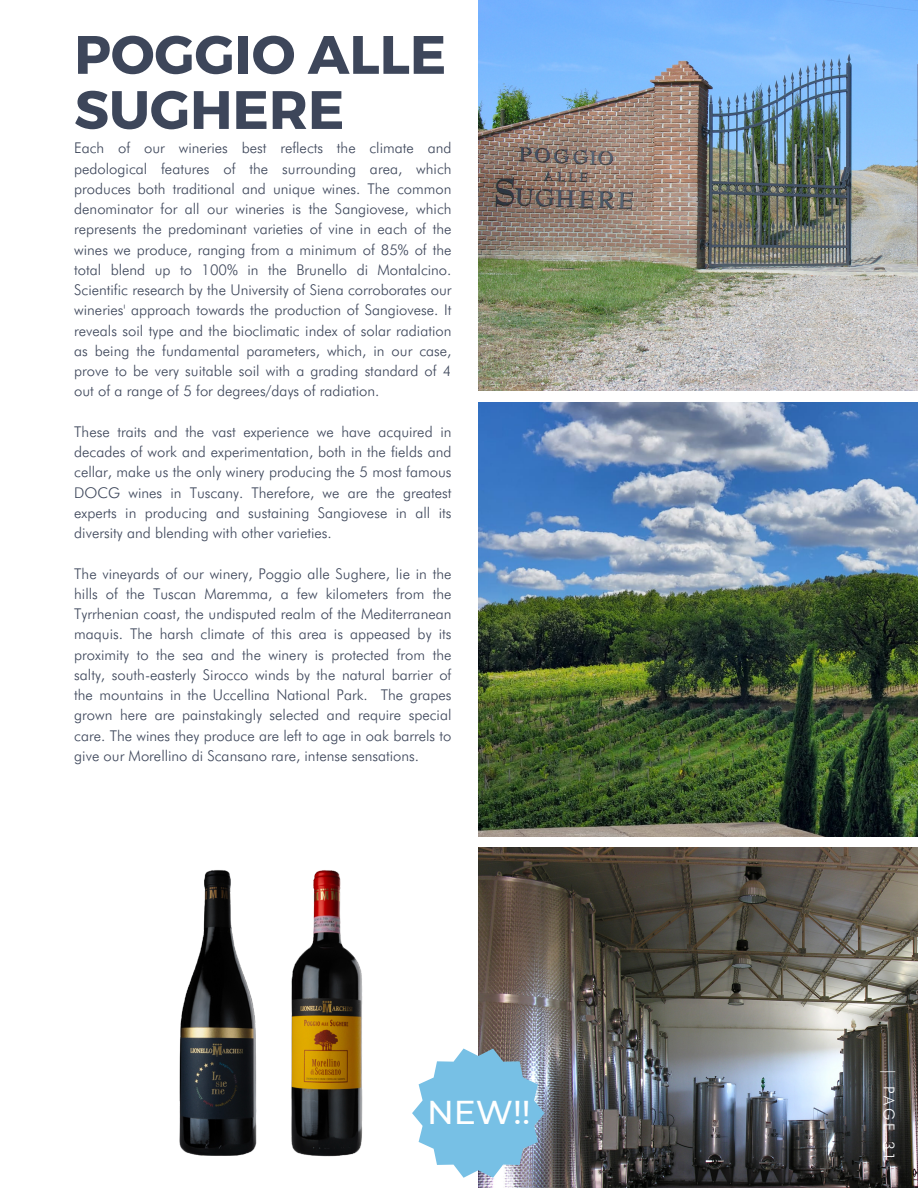
<style>
.page{position:relative;width:918px;height:1188px;background:#fff}
.page>*{position:absolute;margin:0;border:0;box-sizing:border-box;transform-origin:0 0}
.t1{font:700 54px/55.2px "Montserrat";color:#3d465a}
.t2{font:500 33px "Montserrat";color:#fff}
.t3{font:300 15px "Futura BT";color:#fff}
.t4{font:300 14.85px/20.2px "Futura BT";color:#3d465a;text-align:justify}
</style>
<div class="page">
<img style="left:478px;top:0;width:440px;height:391px">
<img style="left:478px;top:402px;width:440px;height:434px">
<img style="left:478px;top:848px;width:440px;height:340px">
<img style="left:291px;top:870px;width:72px;height:287px">
<img style="left:179px;top:870px;width:78px;height:286px">
<svg style="left:412px;top:1049px;width:133px;height:129px"></svg>
<p class="t1" style="left:74px;top:24px;width:374px">POGGIO ALLE<br>SUGHERE</p>
<h3 class="t4" style="left:74px;top:138px;width:379px">Each of our wineries best reflects the climate and pedological features of the surrounding area, which produces both traditional and unique wines. The common denominator for all our wineries is the Sangiovese, which represents the predominant varieties of vine in each of the wines we produce, ranging from a minimum of 85% of the total blend up to 100% in the Brunello di Montalcino.<br>Scientific research by the University of Siena corroborates our wineries' approach towards the production of Sangiovese. It reveals soil type and the bioclimatic index of solar radiation as being the fundamental parameters, which, in our case, prove to be very suitable soil with a grading standard of 4 out of a range of 5 for degrees/days of radiation.</h3>
<h1 class="t4" style="left:74px;top:421px;width:379px">These traits and the vast experience we have acquired in decades of work and experimentation, both in the fields and cellar, make us the only winery producing the 5 most famous DOCG wines in Tuscany. Therefore, we are the greatest experts in producing and sustaining Sangiovese in all its diversity and blending with other varieties.</h1>
<p class="t4" style="left:74px;top:563px;width:379px">The vineyards of our winery, Poggio alle Sughere, lie in the hills of the Tuscan Maremma, a few kilometers from the Tyrrhenian coast, the undisputed realm of the Mediterranean maquis. The harsh climate of this area is appeased by its proximity to the sea and the winery is protected from the salty, south-easterly Sirocco winds by the natural barrier of the mountains in the Uccellina National Park. The grapes grown here are painstakingly selected and require special care. The wines they produce are left to age in oak barrels to give our Morellino di Scansano rare, intense sensations.</p>
<p class="t2" style="left:427px;top:1092px;width:105px">NEW!!</p>
<p class="t3" style="left:898px;top:1068px;width:94px;rotate:90deg">| PAGE 31</p>
</div>
